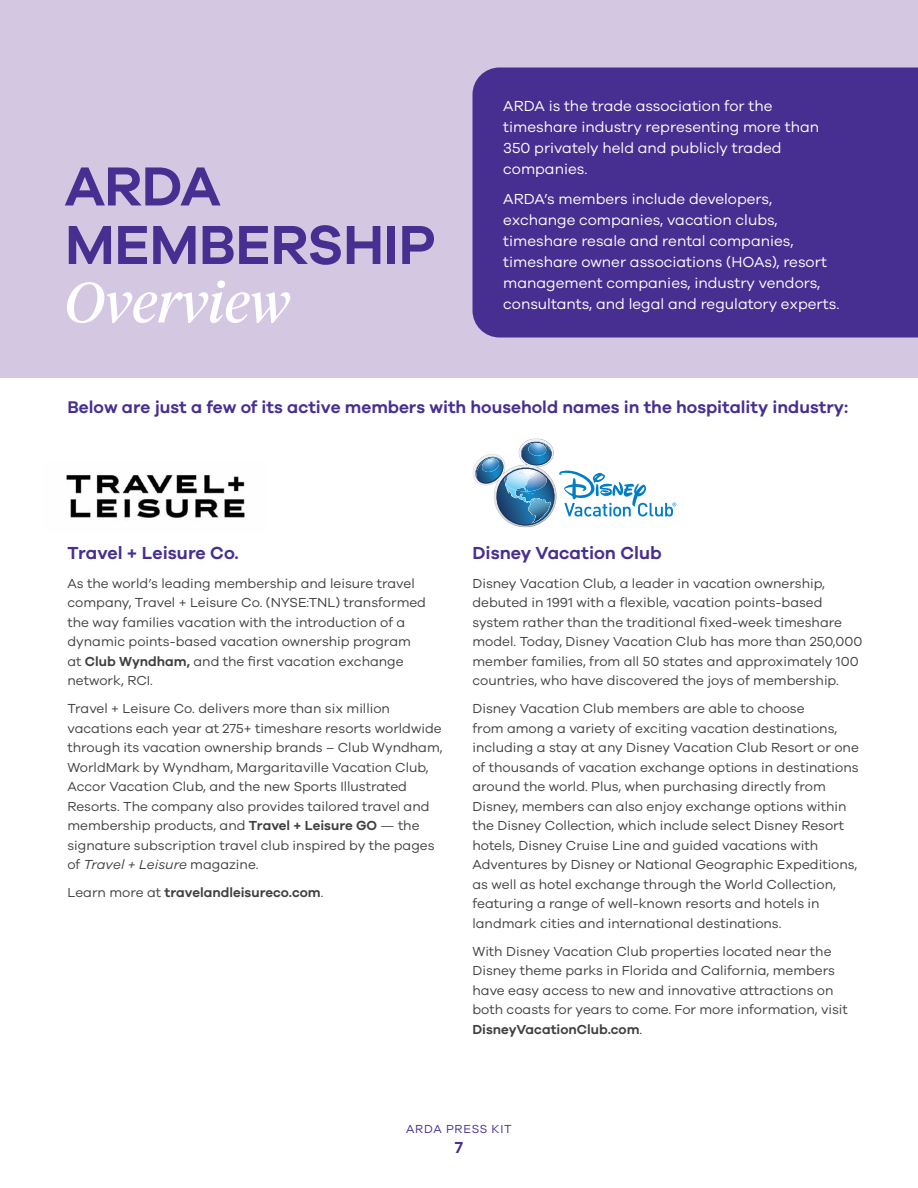
<style>
.page{position:relative;width:918px;height:1188px;background:#fff}
.page>*{position:absolute;margin:0;border:0;box-sizing:border-box;transform-origin:0 0}
.t1{font:600 56.7px/58.5px "Galano Grotesque";letter-spacing:-.015em;color:#472f91}
.t2{font:italic 56.7px "Tiempos Headline";color:#fff}
.t3{font:600 18px "Galano Grotesque";color:#472f91}
.t4{font:600 17.4px "Galano Grotesque";color:#472f91}
.t5{font:600 16.5px "Galano Grotesque";color:#472f91}
.t6{font:15px/21px "Galano Grotesque";color:#fff}
.t7{font:13.5px/19.5px "Galano Grotesque";color:#404042}
.t8{font:600 13.5px "Galano Grotesque";color:#404042}
.t9{font:12px "Galano Grotesque";letter-spacing:.06em;color:#472f91}
.s1{font-weight:600}
.s2{font-style:italic}
.s3{font-weight:400}
</style>
<div class="page">
<div style="left:0;top:0;width:918px;height:378px;background:#d3c7e2"></div>
<svg style="left:559px;top:470px;width:117px;height:47px"></svg>
<img style="left:473px;top:438px;width:84px;height:89px">
<img style="left:66px;top:475px;width:179px;height:43px">
<div style="left:473px;top:67px;width:445px;height:270px;background:#472f91"></div>
<h1 class="t1" style="left:65px;top:160px;width:373px">ARDA<br>MEMBERSHIP</h1>
<h1 class="t2" style="left:64px;top:278px;width:227px">Overview</h1>
<p class="t6" style="left:503px;top:97px;width:317px">ARDA is the trade association for the timeshare industry representing more than<br>350 privately held and publicly traded companies.</p>
<p class="t6" style="left:503px;top:189px;width:338px">ARDA’s members include developers, exchange companies, vacation clubs, timeshare resale and rental companies, timeshare owner associations (HOAs), resort management companies, industry vendors, consultants, and legal and regulatory experts.</p>
<p class="t4" style="left:68px;top:400px;width:782px">Below are just a few of its active members with household names in the hospitality industry:</p>
<h2 class="t3" style="left:68px;top:546px;width:173px">Travel + Leisure Co.</h2>
<p class="t7" style="left:68px;top:574px;width:360px">As the world’s leading membership and leisure travel company, Travel + Leisure Co. (NYSE:TNL) transformed the way families vacation with the introduction of a dynamic points-based vacation ownership program at <span class="s1">Club Wyndham,</span> and the first vacation exchange network, RCI.</p>
<p class="t7" style="left:67px;top:700px;width:377px">Travel + Leisure Co. delivers more than six million vacations each year at 275+ timeshare resorts worldwide through its vacation ownership brands – Club Wyndham, WorldMark by Wyndham, Margaritaville Vacation Club, Accor Vacation Club, and the new Sports Illustrated Resorts. The company also provides tailored travel and membership products, and <span class="s1">Travel + Leisure GO</span> — the signature subscription travel club inspired by the pages of <span class="s2">Travel + Leisure</span> magazine.</p>
<p class="t8" style="left:67px;top:887px;width:257px"><span class="s3">Learn more at</span> travelandleisureco.com<span class="s3">.</span></p>
<h2 class="t3" style="left:472px;top:546px;width:191px">Disney Vacation Club</h2>
<p class="t7" style="left:472px;top:574px;width:391px">Disney Vacation Club, a leader in vacation ownership, debuted in 1991 with a flexible, vacation points-based system rather than the traditional fixed-week timeshare model. Today, Disney Vacation Club has more than 250,000 member families, from all 50 states and approximately 100 countries, who have discovered the joys of membership.</p>
<p class="t7" style="left:472px;top:700px;width:388px">Disney Vacation Club members are able to choose<br>from among a variety of exciting vacation destinations, including a stay at any Disney Vacation Club Resort or one of thousands of vacation exchange options in destinations around the world. Plus, when purchasing directly from Disney, members can also enjoy exchange options within the Disney Collection, which include select Disney Resort hotels, Disney Cruise Line and guided vacations with Adventures by Disney or National Geographic Expeditions, as well as hotel exchange through the World Collection, featuring a range of well-known resorts and hotels in landmark cities and international destinations.</p>
<p class="t7" style="left:473px;top:942px;width:377px">With Disney Vacation Club properties located near the Disney theme parks in Florida and California, members have easy access to new and innovative attractions on both coasts for years to come. For more information, visit <span class="s1">DisneyVacationClub.com</span>.</p>
<p class="t9" style="left:406px;top:1124px;width:107px">ARDA PRESS KIT</p>
<p class="t5" style="left:455px;top:1140px;width:10px">7</p>
</div>
